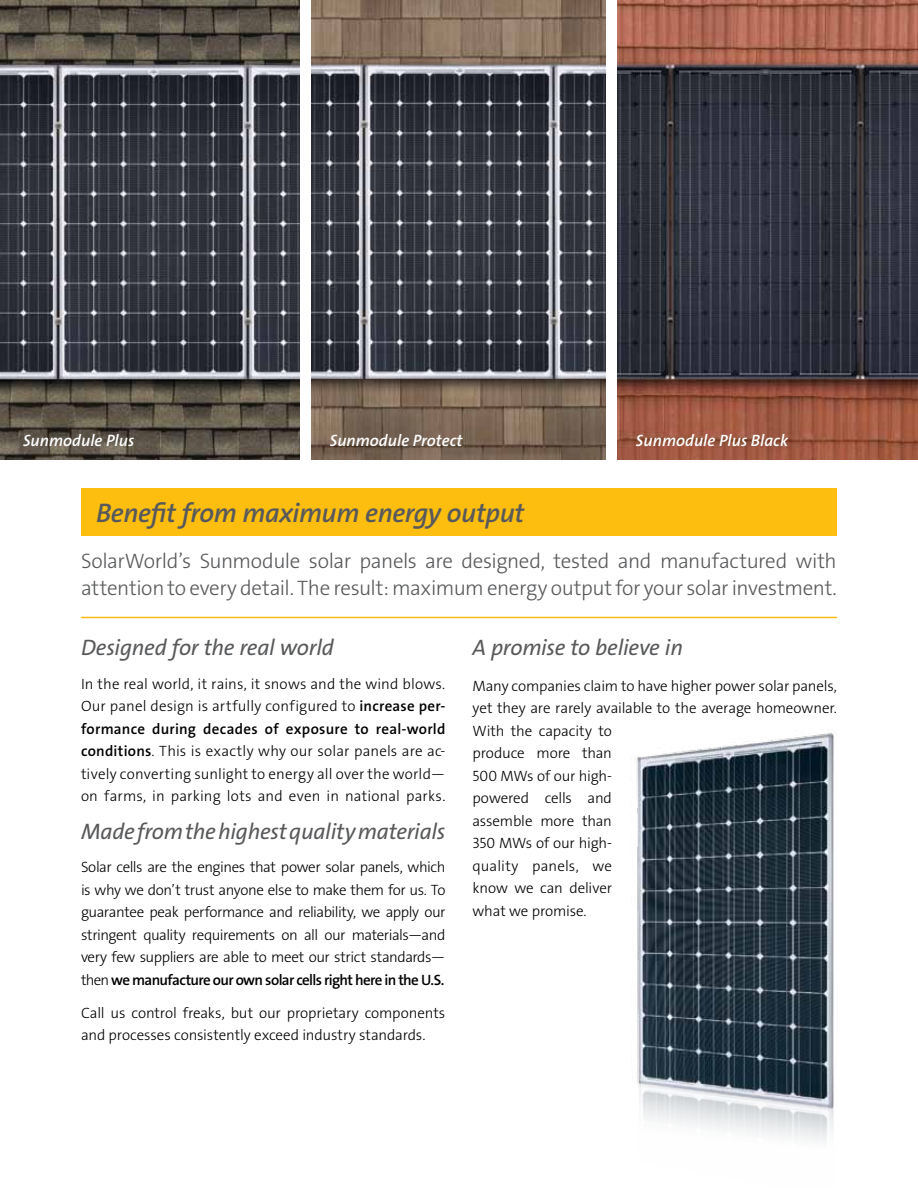
<style>
.page{position:relative;width:918px;height:1188px;background:#fff}
.page>*{position:absolute;margin:0;border:0;box-sizing:border-box;transform-origin:0 0}
.t1{font:27px "The Sans LP6 Se Bld IT";letter-spacing:-.015em;color:#58595b}
.t2{font:22.5px "The Sans LP5 Plain IT";letter-spacing:-.01em;color:#58595b}
.t3{font:21px/27px "The Sans LP3 Lig";letter-spacing:-.015em;color:#58595b}
.t4{font:16.5px "The Sans LP6 Se Bld IT";color:#fff}
.t5{font:15px/22.5px "The Sans LP3 Lig";letter-spacing:-.005em;color:#000;text-align:justify}
.t6{font:15px/22.5px "The Sans LP3 Lig";letter-spacing:.015em;color:#000}
.t7{font:15px "The Sans LP6 Se Bld";letter-spacing:-.045em;color:#000}
.t8{font:15px "The Sans LP6 Se Bld";letter-spacing:.01em;color:#000}
.s1{font-family:"The Sans LP6 Se Bld"}
.s2{font-family:"The Sans LP3 Lig"}
</style>
<div class="page">
<img style="left:0;top:0;width:918px;height:460px">
<div style="left:301px;top:0;width:10px;height:468px;background:#fff"></div>
<div style="left:607px;top:0;width:10px;height:468px;background:#fff"></div>
<div style="left:81px;top:488px;width:756px;height:48px;background:#febe10"></div>
<hr style="left:81px;top:617px;width:756px;height:1px;background:#fdb913">
<img style="left:636px;top:731px;width:199px;height:410px">
<p class="t4" style="left:23px;top:430px;width:113px">Sunmodule Plus</p>
<p class="t4" style="left:330px;top:430px;width:134px">Sunmodule Protect</p>
<p class="t4" style="left:636px;top:430px;width:154px">Sunmodule Plus Black</p>
<h1 class="t1" style="left:96px;top:496px;width:430px">Benefit from maximum energy output</h1>
<h3 class="t3" style="left:81px;top:548px;width:757px">SolarWorld’s Sunmodule solar panels are designed, tested and manufactured with attention to every detail. The result: maximum energy output for your solar investment.</h3>
<h2 class="t2" style="left:81px;top:633px;width:255px">Designed for the real world</h2>
<p class="t6" style="left:81px;top:672px;width:366px">In the real world, it rains, it snows and the wind blows.<br>Our panel design is artfully configured to <span class="s1">increase per-</span></p>
<p class="t8" style="left:81px;top:719px;width:366px">formance during decades of exposure to real-world</p>
<p class="t5" style="left:81px;top:740px;width:366px"><span class="s1">conditions</span>. This is exactly why our solar panels are ac&shy;tively converting sunlight to energy all over the world— on farms, in parking lots and even in national parks.</p>
<h2 class="t2" style="left:81px;top:817px;width:366px">Made from the highest quality materials</h2>
<p class="t5" style="left:81px;top:856px;width:366px">Solar cells are the engines that power solar panels, which is why we don’t trust anyone else to make them for us. To guarantee peak performance and reliability, we apply our stringent quality requirements on all our materials—and very few suppliers are able to meet our strict standards—</p>
<p class="t7" style="left:81px;top:970px;width:365px"><span class="s2">then</span> we manufacture our own solar cells right here in the U.S.</p>
<p class="t5" style="left:81px;top:1002px;width:366px">Call us control freaks, but our proprietary components and processes consistently exceed industry standards.</p>
<h2 class="t2" style="left:472px;top:633px;width:212px">A promise to believe in</h2>
<p class="t5" style="left:472px;top:675px;width:366px;text-align:left">Many companies claim to have higher power solar panels, yet they are rarely available to the average homeowner.<br>With the capacity to<br>produce more than<br>500 MWs of our high-<br>powered cells and<br>assemble more than<br>350 MWs of our high-<br>quality panels, we<br>know we can deliver<br>what we promise.</p>
</div>
